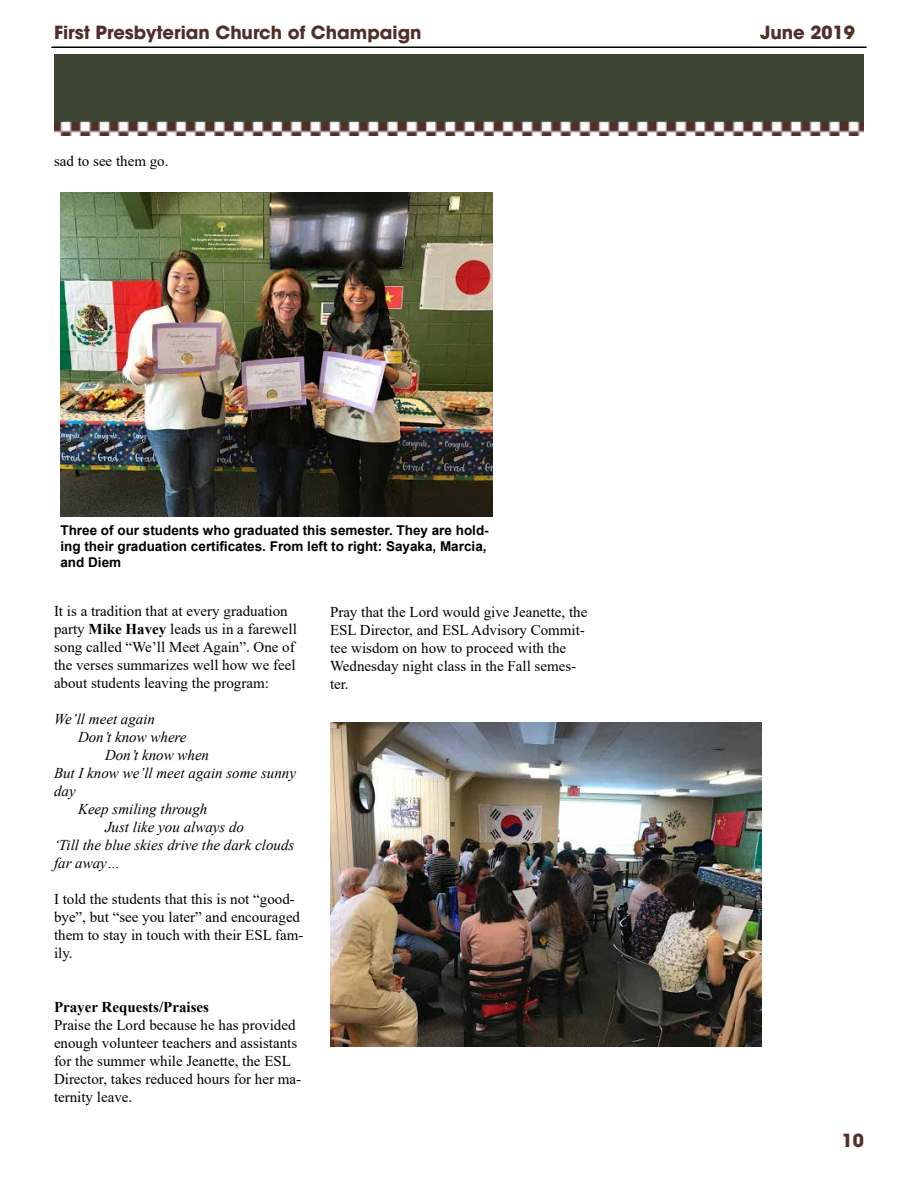
<style>
.page{position:relative;width:918px;height:1188px;background:#fff}
.page>*{position:absolute;margin:0;border:0;box-sizing:border-box;transform-origin:0 0}
.t1{font:700 18px "ITC Avant Garde Std";color:#502e2a}
.t2{font:15px/18px "Times New Roman";color:#000}
.t3{font:italic 15px "Times New Roman";color:#000}
.t4{font:700 15px "Times New Roman";color:#000}
.t5{font:700 13.5px/16.2px "Arial";color:#000}
.s1{font-weight:700}
</style>
<div class="page">
<hr style="left:51px;top:46px;width:816px;height:2px;background:#000">
<img style="left:54px;top:54px;width:810px;height:82px">
<img style="left:60px;top:192px;width:432px;height:324px">
<img style="left:330px;top:723px;width:432px;height:324px">
<p class="t1" style="left:54px;top:21px;width:369px">First Presbyterian Church of Champaign</p>
<p class="t1" style="left:760px;top:21px;width:96px">June 2019</p>
<p class="t2" style="left:54px;top:151px;width:116px">sad to see them go.</p>
<p class="t5" style="left:60px;top:522px;width:430px">Three of our students who graduated this semester. They are hold&shy;ing their graduation certificates. From left to right: Sayaka, Marcia, and Diem</p>
<p class="t2" style="left:330px;top:603px;width:259px">Pray that the Lord would give Jeanette, the<br>ESL Director, and ESL Advisory Commit&shy;tee wisdom on how to proceed with the<br>Wednesday night class in the Fall semes&shy;ter.</p>
<p class="t2" style="left:54px;top:601px;width:244px">It is a tradition that at every graduation party <span class="s1">Mike Havey</span> leads us in a farewell song called “We’ll Meet Again”. One of the verses summarizes well how we feel about students leaving the program:</p>
<p class="t3" style="left:54px;top:709px;width:103px">We’ll meet again</p>
<p class="t3" style="left:78px;top:727px;width:110px">Don’t know where</p>
<p class="t3" style="left:105px;top:745px;width:106px">Don’t know when</p>
<p class="t3" style="left:54px;top:763px;width:244px">But I know we’ll meet again some sunny</p>
<p class="t3" style="left:54px;top:781px;width:23px">day</p>
<p class="t3" style="left:78px;top:799px;width:131px">Keep smiling through</p>
<p class="t3" style="left:105px;top:817px;width:141px">Just like you always do</p>
<p class="t3" style="left:54px;top:835px;width:242px">‘Till the blue skies drive the dark clouds</p>
<p class="t3" style="left:54px;top:853px;width:68px">far away…</p>
<p class="t2" style="left:54px;top:889px;width:251px">I told the students that this is not “good&shy;bye”, but “see you later” and encouraged them to stay in touch with their ESL fam&shy;ily.</p>
<p class="t4" style="left:54px;top:996px;width:157px">Prayer Requests/Praises</p>
<p class="t2" style="left:54px;top:1015px;width:249px">Praise the Lord because he has provided enough volunteer teachers and assistants for the summer while Jeanette, the ESL Director, takes reduced hours for her ma&shy;ternity leave.</p>
<p class="t1" style="left:842px;top:1129px;width:24px">10</p>
</div>
